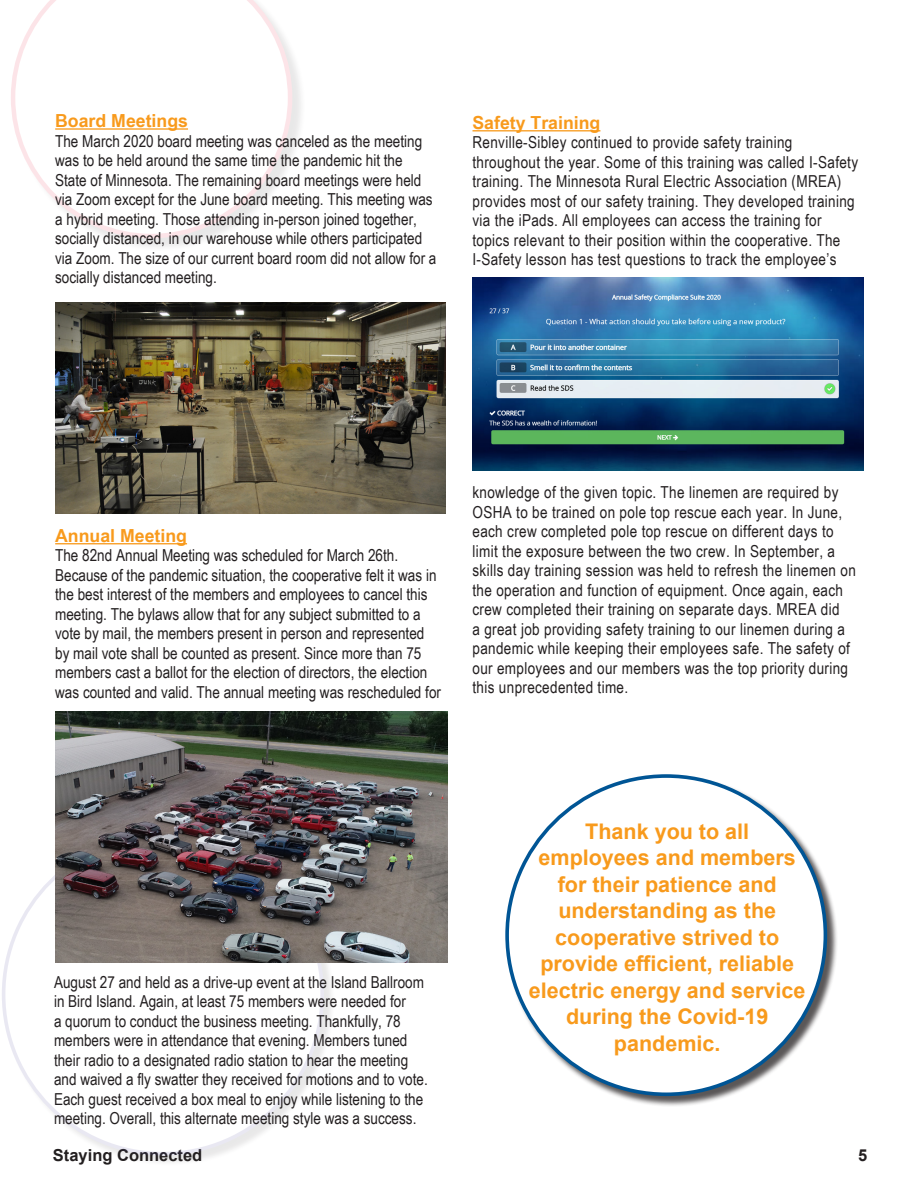
<style>
.page{position:relative;width:918px;height:1188px;background:#fff}
.page>*{position:absolute;margin:0;border:0;box-sizing:border-box;transform-origin:0 0}
.body_text{font:700 21.6px/26.5px "Arial";color:#f89a1c;text-align:center}
.subhead_ARIAL_NARROW{font:700 18px "Arial Narrow";color:#f89a1c;scale:1.2 1}
.body_text-2{font:16.5px/19.5px "Arial Narrow";color:#231f20}
.body_text-3{font:16.5px/19.5px "Arial Narrow";letter-spacing:.02em;color:#231f20}
.t1{font:700 16.5px "Arial";color:#231f20}
</style>
<div class="page">
<img style="left:472px;top:278px;width:392px;height:192px">
<div style="left:507px;top:776px;width:332px;height:332px;background:#231f20;opacity:.75"></div>
<div style="left:507px;top:776px;width:318px;height:318px;background:#fff;border-radius:50%"></div>
<div style="left:13px;top:0;width:293px;height:252px;background:#231f20;opacity:.75"></div>
<svg style="left:11px;top:0;width:281px;height:238px"></svg>
<div style="left:3px;top:835px;width:332px;height:332px;background:#231f20;opacity:.75"></div>
<div style="left:4px;top:835px;width:318px;height:319px;background:#fff;border-radius:50%"></div>
<hr style="left:55px;top:128px;width:133px;height:2px;background:#f89a1c">
<hr style="left:55px;top:543px;width:132px;height:1px;background:#f89a1c">
<img style="left:55px;top:712px;width:392px;height:251px">
<img style="left:55px;top:302px;width:390px;height:212px">
<hr style="left:472px;top:130px;width:128px;height:1px;background:#f89a1c">
<p class="subhead_ARIAL_NARROW" style="left:55px;top:107px;width:112px">Board Meetings</p>
<p class="body_text-2" style="left:55px;top:130px;width:383px">The March 2020 board meeting was canceled as the meeting was to be held around the same time the pandemic hit the State of Minnesota. The remaining board meetings were held via Zoom except for the June board meeting. This meeting was a hybrid meeting. Those attending in-person joined together, socially distanced, in our warehouse while others participated via Zoom. The size of our current board room did not allow for a socially distanced meeting.</p>
<p class="subhead_ARIAL_NARROW" style="left:472px;top:109px;width:108px">Safety Training</p>
<p class="body_text-3" style="left:472px;top:132px;width:387px">Renville-Sibley continued to provide safety training throughout the year. Some of this training was called I-Safety training. The Minnesota Rural Electric Association (MREA) provides most of our safety training. They developed training via the iPads. All employees can access the training for topics relevant to their position within the cooperative. The I-Safety lesson has test questions to track the employee’s</p>
<p class="subhead_ARIAL_NARROW" style="left:55px;top:522px;width:111px">Annual Meeting</p>
<p class="body_text-2" style="left:55px;top:545px;width:387px">The 82nd Annual Meeting was scheduled for March 26th.<br>Because of the pandemic situation, the cooperative felt it was in the best interest of the members and employees to cancel this meeting. The bylaws allow that for any subject submitted to a vote by mail, the members present in person and represented by mail vote shall be counted as present. Since more than 75 members cast a ballot for the election of directors, the election was counted and valid. The annual meeting was rescheduled for</p>
<p class="body_text-3" style="left:472px;top:482px;width:385px">knowledge of the given topic. The linemen are required by OSHA to be trained on pole top rescue each year. In June, each crew completed pole top rescue on different days to limit the exposure between the two crew. In September, a skills day training session was held to refresh the linemen on the operation and function of equipment. Once again, each crew completed their training on separate days. MREA did<br>a great job providing safety training to our linemen during a pandemic while keeping their employees safe. The safety of our employees and our members was the top priority during this unprecedented time.</p>
<p class="body_text-2" style="left:54px;top:972px;width:375px">August 27 and held as a drive-up event at the Island Ballroom in Bird Island. Again, at least 75 members were needed for<br>a quorum to conduct the business meeting. Thankfully, 78 members were in attendance that evening. Members tuned their radio to a designated radio station to hear the meeting and waived a fly swatter they received for motions and to vote.<br>Each guest received a box meal to enjoy while listening to the meeting. Overall, this alternate meeting style was a success.</p>
<p class="body_text" style="left:529px;top:818px;width:278px">Thank you to all employees and members for their patience and understanding as the cooperative strived to provide efficient, reliable electric energy and service during the Covid-19 pandemic.</p>
<p class="t1" style="left:53px;top:1143px;width:151px">Staying Connected</p>
<p class="t1" style="left:858px;top:1144px;width:11px">5</p>
</div>
